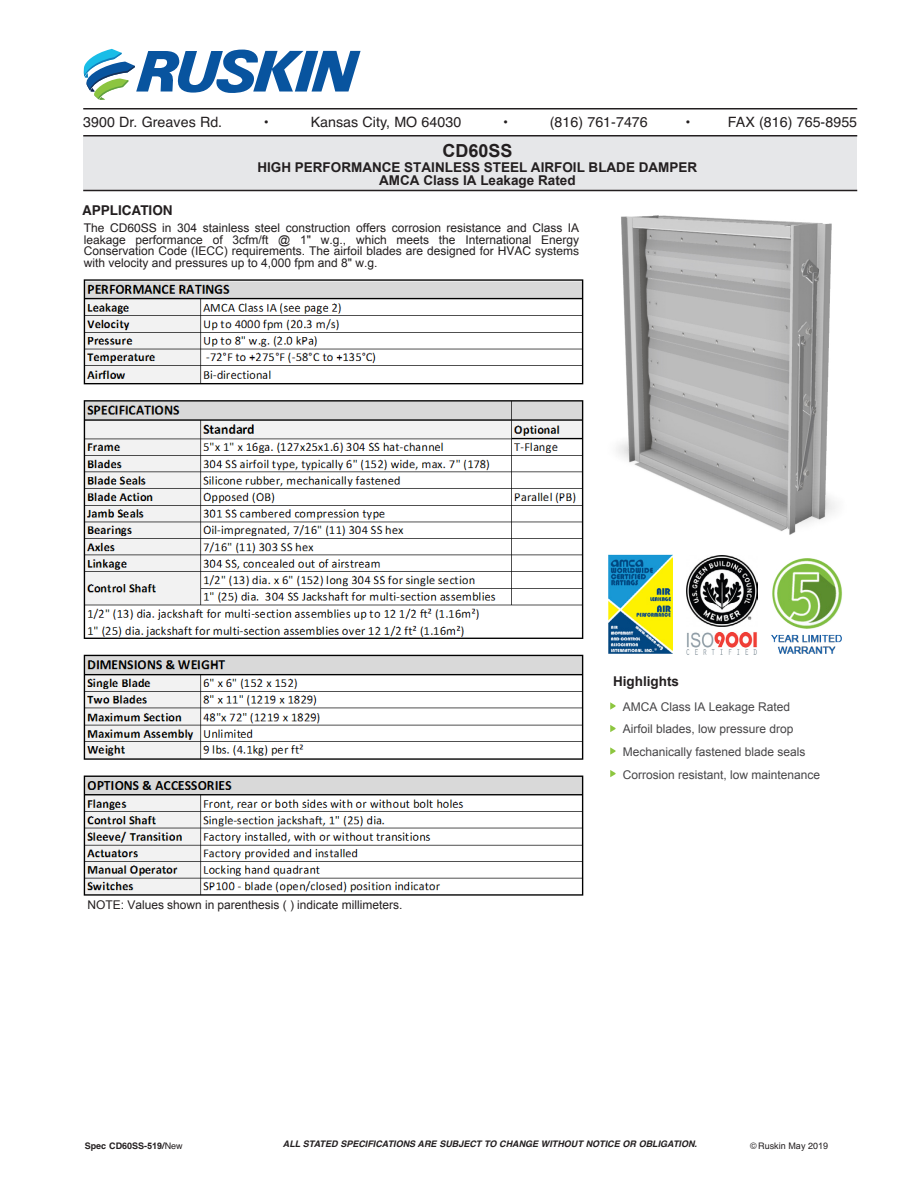
<style>
.page{position:relative;width:918px;height:1188px;background:#fff}
.page>*{position:absolute;margin:0;border:0;box-sizing:border-box;transform-origin:0 0}
.t1{font:700 18px "Arial";color:#231f20}
.t2{font:14.25px "Helvetica";letter-spacing:.005em;color:#231f20}
.t3{font:700 13.5px/13.5px "Arial";color:#231f20;text-align:center}
.t4{font:700 13.5px "Helvetica";color:#231f20}
.t5{font:12px/11.4px "Arial";color:#231f20;text-align:justify}
.t6{font:12px/22.6px "Arial";color:#464547}
.t7{font:italic 700 9px "Helvetica";color:#231f20}
.t8{font:700 9px "Helvetica";color:#231f20}
.t9{font:9px "Helvetica";color:#231f20}
.s1{font-family:"Helvetica"}
.s2{font-style:inherit}
.s3{font-family:"Arial"}
.s4{font-weight:400}
</style>
<div class="page">
<div style="left:83px;top:136px;width:774px;height:54px;background:#e6e7e9"></div>
<hr style="left:83px;top:108px;width:774px;height:2px;background:#231f20">
<hr style="left:83px;top:135px;width:774px;height:1px;background:#231f20">
<hr style="left:83px;top:190px;width:774px;height:1px;background:#231f20">
<img style="left:616px;top:215px;width:220px;height:320px">
<svg style="left:84px;top:49px;width:277px;height:51px"></svg>
<img style="left:771px;top:558px;width:71px;height:96px">
<img style="left:687px;top:555px;width:70px;height:71px">
<img style="left:686px;top:632px;width:71px;height:22px">
<img style="left:609px;top:554px;width:64px;height:100px">
<svg style="left:610px;top:702px;width:6px;height:8px"></svg>
<svg style="left:610px;top:725px;width:6px;height:7px"></svg>
<svg style="left:610px;top:747px;width:6px;height:8px"></svg>
<svg style="left:610px;top:770px;width:6px;height:7px"></svg>
<img style="left:83px;top:279px;width:500px;height:617px">
<p class="t2" style="left:83px;top:114px;width:141px">3900 Dr. Greaves Rd.</p>
<p class="t2" style="left:264px;top:114px;width:6px">•</p>
<p class="t2" style="left:311px;top:114px;width:152px">Kansas City, MO 64030</p>
<p class="t2" style="left:503px;top:114px;width:6px">•</p>
<p class="t2" style="left:550px;top:114px;width:100px">(816) 761-7476</p>
<p class="t2" style="left:685px;top:114px;width:6px">•</p>
<p class="t2" style="left:728px;top:114px;width:131px">FAX (816) 765-8955</p>
<h1 class="t1" style="left:442px;top:139px;width:72px">CD60SS</h1>
<p class="t3" style="left:257px;top:161px;width:441px">HIGH PERFORMANCE STAINLESS STEEL AIRFOIL BLADE DAMPER<br>AMCA Class IA Leakage Rated</p>
<p class="t4" style="left:82px;top:202px;width:92px">APPLICATION</p>
<p class="t5" style="left:84px;top:223px;width:497px"><span class="s1">The CD60SS</span> in 304 stainless steel construction offers corrosion resistance and Class IA <span class="s1">leak</span>age performance of 3cfm/ft @ 1" w.g.<span class="s2">, which</span> meet<span class="s2">s</span> the International Energy Conservation Code (IECC) requirements. The <span class="s1">airfoil blades</span> are designed <span class="s1">for HVAC systems </span>with velocity and pressures <span class="s2">up</span> to 4,000 fpm and 8" w.g.</p>
<p class="t5" style="left:88px;top:899px;width:316px">NOTE: Values shown in parenthesis ( ) indicate millimeters.</p>
<p class="t3" style="left:613px;top:675px;width:68px">Highlights</p>
<p class="t6" style="left:623px;top:695px;width:199px">AMCA Class IA Leakage Rated Airfoil blades, low pressure drop Mechanically fastened blade seals <span class="s2">Corrosion resistant</span>, low maintenance</p>
<p class="t8" style="left:85px;top:1141px;width:100px">Spec CD60SS-<span class="s3">519</span>/<span class="s4">New</span></p>
<p class="t7" style="left:283px;top:1139px;width:416px">ALL STATED SPECIFICATIONS ARE SUBJECT TO CHANGE WITHOUT NOTICE OR OBLIGATION.</p>
<p class="t9" style="left:750px;top:1140px;width:80px">© Rusk<span class="s3">in May</span> 20<span class="s3">19</span></p>
</div>
